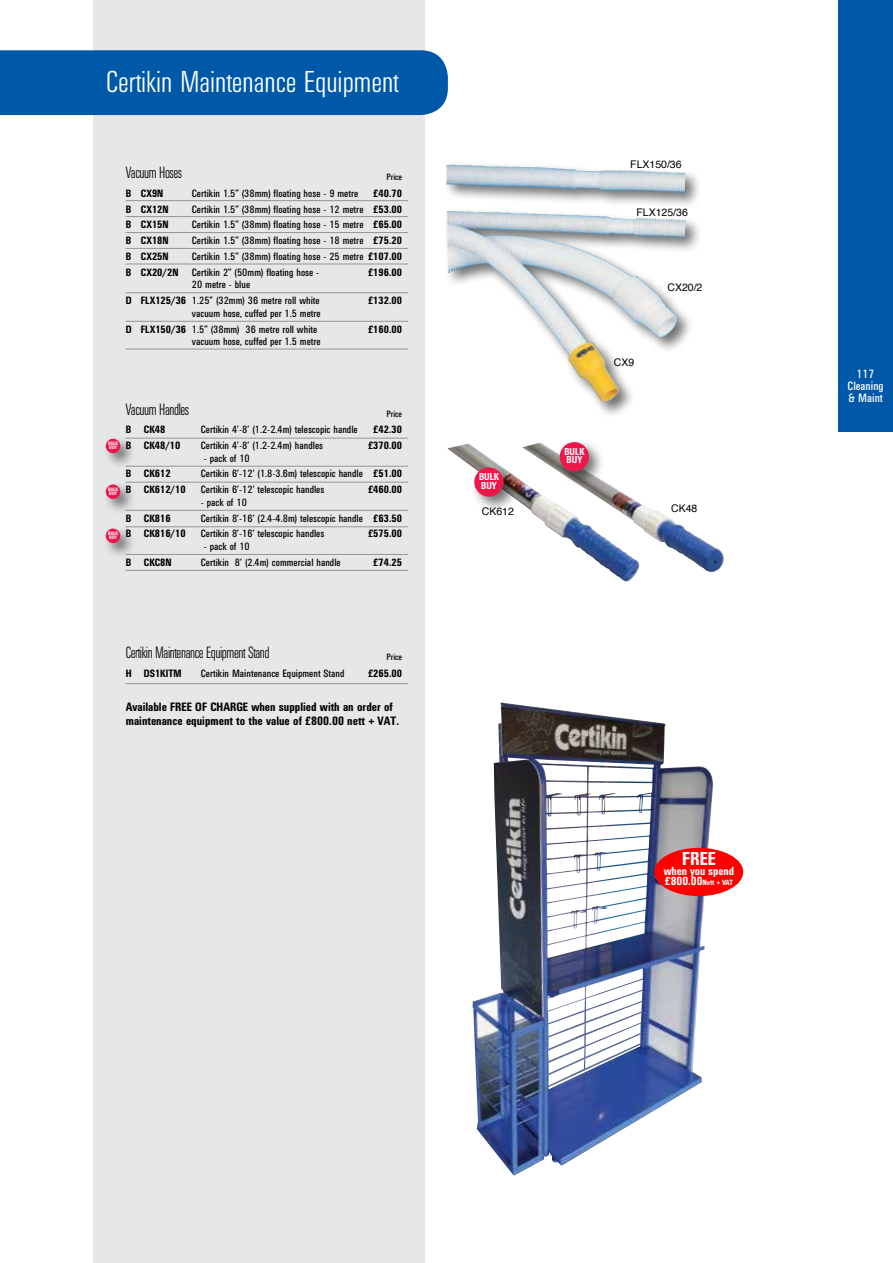
<style>
.page{position:relative;width:893px;height:1263px;background:#fff}
.page>*{position:absolute;margin:0;border:0;box-sizing:border-box;transform-origin:0 0}
.t1{font:300 30px "Univers Condensed BQ";color:#fff}
.t2{font:700 18.6px "Univers Condensed BQ";color:#fff}
.t3{font:300 16.2px "Univers Condensed BQ";letter-spacing:-.03em;color:#000;scale:.83 1}
.t4{font:700 12px/14.4px "Univers Condensed BQ";color:#000}
.t5{font:12px/12px "Univers Condensed BQ";color:#fff;text-align:center}
.t6{font:700 11.55px "Univers Condensed BQ";color:#fff}
.t7{font:10.5px/15.8px "Univers Condensed BQ";color:#000;text-align:center}
.t8{font:700 10.5px "Univers Condensed BQ";color:#000}
.t9{font:10.5px "Helvetica";color:#000}
.t10{font:700 9.9px/8.4px "Univers Condensed BQ";color:#fff}
.t11{font:9px "Univers Condensed BQ";color:#000}
.t12{font:700 7.5px "Univers Condensed BQ";color:#fff}
.t13{font:700 4.95px/4.2px "Univers Condensed BQ";color:#fff}
.s1{font-weight:700}
.s2{font-size:11.55px}
</style>
<div class="page">
<div style="left:94px;top:0;width:331px;height:1263px;background:#e6e7e8"></div>
<div style="left:0;top:50px;width:448px;height:65px;background:#0058a9"></div>
<img style="left:539px;top:442px;width:185px;height:130px">
<img style="left:447px;top:443px;width:195px;height:139px">
<div style="left:556px;top:439px;width:49px;height:48px;background:#000;opacity:.55"></div>
<div style="left:560px;top:442px;width:29px;height:29px;background:#ed174c;border-radius:50%"></div>
<div style="left:471px;top:464px;width:49px;height:49px;background:#000;opacity:.55"></div>
<div style="left:474px;top:467px;width:29px;height:30px;background:#ed174c;border-radius:50%"></div>
<div style="left:839px;top:0;width:54px;height:432px;background:#0058a9"></div>
<div style="left:443px;top:161px;width:259px;height:257px;background:#000;opacity:.55"></div>
<img style="left:446px;top:165px;width:239px;height:31px">
<img style="left:472px;top:702px;width:241px;height:474px">
<hr style="left:126px;top:200px;width:282px;height:1px;background:#939598">
<hr style="left:126px;top:216px;width:282px;height:1px;background:#939598">
<hr style="left:126px;top:232px;width:282px;height:1px;background:#939598">
<hr style="left:126px;top:248px;width:282px;height:1px;background:#939598">
<hr style="left:126px;top:321px;width:282px;height:1px;background:#939598">
<hr style="left:126px;top:264px;width:282px;height:1px;background:#939598">
<hr style="left:126px;top:349px;width:282px;height:1px;background:#939598">
<hr style="left:126px;top:292px;width:282px;height:1px;background:#939598">
<hr style="left:126px;top:683px;width:282px;height:1px;background:#939598">
<div style="left:103px;top:435px;width:34px;height:34px;background:#000;opacity:.55"></div>
<div style="left:106px;top:439px;width:14px;height:14px;background:#ed174c;border-radius:50%"></div>
<div style="left:103px;top:481px;width:34px;height:34px;background:#000;opacity:.55"></div>
<div style="left:106px;top:484px;width:14px;height:15px;background:#ed174c;border-radius:50%"></div>
<div style="left:103px;top:525px;width:34px;height:34px;background:#000;opacity:.55"></div>
<div style="left:106px;top:528px;width:14px;height:15px;background:#ed174c;border-radius:50%"></div>
<hr style="left:126px;top:438px;width:282px;height:1px;background:#939598">
<hr style="left:126px;top:466px;width:282px;height:1px;background:#939598">
<hr style="left:126px;top:510px;width:282px;height:1px;background:#939598">
<hr style="left:126px;top:526px;width:282px;height:1px;background:#939598">
<hr style="left:126px;top:554px;width:282px;height:1px;background:#939598">
<hr style="left:126px;top:570px;width:282px;height:1px;background:#939598">
<hr style="left:126px;top:482px;width:282px;height:1px;background:#939598">
<div style="left:654px;top:848px;width:89px;height:48px;background:#f00;border-radius:50%"></div>
<h1 class="t1" style="left:106px;top:65px;width:294px">Certikin Maintenance Equipment</h1>
<h3 class="t3" style="left:126px;top:164px;width:69px">Vacuum Hoses</h3>
<p class="t11" style="left:387px;top:172px;width:17px">Price</p>
<p class="t8" style="left:126px;top:187px;width:39px">B CX9N</p>
<p class="t7" style="left:192px;top:186px;width:168px">Certikin 1.5” (38mm) floating hose - 9 metre</p>
<p class="t8" style="left:373px;top:187px;width:30px">£40.70</p>
<p class="t8" style="left:126px;top:203px;width:44px">B CX12N</p>
<p class="t7" style="left:192px;top:201px;width:211px">Certikin 1.5” (38mm) floating hose - 12 metre <span class="s1">£53.00</span></p>
<p class="t8" style="left:126px;top:219px;width:44px">B CX15N</p>
<p class="t7" style="left:192px;top:217px;width:211px">Certikin 1.5” (38mm) floating hose - 15 metre <span class="s1">£65.00</span></p>
<p class="t8" style="left:126px;top:235px;width:44px">B CX18N</p>
<p class="t7" style="left:192px;top:233px;width:211px">Certikin 1.5” (38mm) floating hose - 18 metre <span class="s1">£75.20</span></p>
<p class="t8" style="left:126px;top:250px;width:44px">B CX25N</p>
<p class="t7" style="left:192px;top:249px;width:211px">Certikin 1.5” (38mm) floating hose - 25 metre <span class="s1">£107.00</span></p>
<p class="t8" style="left:126px;top:266px;width:54px">B CX20/2N</p>
<p class="t7" style="left:192px;top:265px;width:129px">Certikin 2” (50mm) floating hose -</p>
<p class="t8" style="left:368px;top:266px;width:35px">£196.00</p>
<p class="t7" style="left:126px;top:277px;width:195px">20 metre - blue<br><span class="s1">D FLX125/36</span> 1.25” (32mm) 36 metre roll white</p>
<p class="t8" style="left:368px;top:295px;width:35px">£132.00</p>
<p class="t7" style="left:126px;top:306px;width:196px;text-align:left;text-indent:66px">vacuum hose, cuffed per 1.5 metre<br><span class="s1">D FLX150/36</span> 1.5” (38mm) 36 metre roll white</p>
<p class="t7" style="left:192px;top:334px;width:130px">vacuum hose, cuffed per 1.5 metre</p>
<p class="t8" style="left:368px;top:323px;width:35px">£160.00</p>
<h3 class="t3" style="left:126px;top:400px;width:78px">Vacuum Handles</h3>
<p class="t11" style="left:387px;top:409px;width:17px">Price</p>
<p class="t13" style="left:108px;top:441px;width:12px">BULK<br>BUY</p>
<p class="t13" style="left:108px;top:487px;width:12px">BULK<br>BUY</p>
<p class="t13" style="left:108px;top:531px;width:12px">BULK<br>BUY</p>
<p class="t8" style="left:126px;top:424px;width:41px">B CK48</p>
<p class="t7" style="left:201px;top:422px;width:158px">Certikin 4’-8’ (1.2-2.4m) telescopic handle</p>
<p class="t8" style="left:373px;top:424px;width:30px">£42.30</p>
<p class="t8" style="left:126px;top:439px;width:56px">B CK48/10</p>
<p class="t7" style="left:201px;top:438px;width:124px">Certikin 4’-8’ (1.2-2.4m) handles</p>
<p class="t8" style="left:368px;top:439px;width:35px">£370.00</p>
<p class="t7" style="left:204px;top:450px;width:48px">- pack of 10</p>
<p class="t8" style="left:126px;top:468px;width:46px">B CK612</p>
<p class="t7" style="left:201px;top:466px;width:203px">Certikin 6’-12’ (1.8-3.6m) telescopic handle <span class="s1">£51.00</span></p>
<p class="t8" style="left:126px;top:484px;width:61px">B CK612/10</p>
<p class="t7" style="left:201px;top:482px;width:125px">Certikin 6’-12’ telescopic handles</p>
<p class="t8" style="left:368px;top:484px;width:35px">£460.00</p>
<p class="t7" style="left:201px;top:495px;width:48px">- pack of 10</p>
<p class="t8" style="left:126px;top:512px;width:46px">B CK816</p>
<p class="t7" style="left:201px;top:510px;width:203px">Certikin 8’-16’ (2.4-4.8m) telescopic handle <span class="s1">£63.50</span></p>
<p class="t8" style="left:126px;top:528px;width:61px">B CK816/10</p>
<p class="t7" style="left:201px;top:526px;width:125px">Certikin 8’-16’ telescopic handles</p>
<p class="t8" style="left:368px;top:528px;width:35px">£575.00</p>
<p class="t7" style="left:204px;top:539px;width:48px">- pack of 10</p>
<p class="t8" style="left:126px;top:556px;width:47px">B CKC8N</p>
<p class="t7" style="left:201px;top:555px;width:141px">Certikin 8’ (2.4m) commercial handle</p>
<p class="t8" style="left:373px;top:556px;width:30px">£74.25</p>
<h3 class="t3" style="left:126px;top:644px;width:175px">Certikin Maintenance Equipment Stand</h3>
<p class="t11" style="left:387px;top:652px;width:17px">Price</p>
<p class="t8" style="left:126px;top:667px;width:57px">H DS1KITM</p>
<p class="t7" style="left:201px;top:665px;width:145px">Certikin Maintenance Equipment Stand</p>
<p class="t8" style="left:368px;top:667px;width:35px">£265.00</p>
<p class="t4" style="left:126px;top:700px;width:275px">Available FREE OF CHARGE when supplied with an order of maintenance equipment to the value of £800.00 nett + VAT.</p>
<p class="t9" style="left:630px;top:156px;width:53px">FLX150/36</p>
<p class="t9" style="left:636px;top:204px;width:53px">FLX125/36</p>
<p class="t10" style="left:479px;top:473px;width:22px">BULK<br>BUY</p>
<p class="t9" style="left:614px;top:354px;width:22px">CX9</p>
<p class="t10" style="left:564px;top:448px;width:22px">BULK<br>BUY</p>
<p class="t9" style="left:667px;top:280px;width:37px">CX20/2</p>
<p class="t9" style="left:482px;top:503px;width:34px">CK612</p>
<p class="t9" style="left:671px;top:500px;width:28px">CK48</p>
<h2 class="t2" style="left:682px;top:848px;width:35px">FREE</h2>
<p class="t6" style="left:664px;top:865px;width:72px">when you spend</p>
<p class="t12" style="left:665px;top:879px;width:69px"><span class="s2">£800.00</span>Nett + VAT</p>
<p class="t5" style="left:848px;top:368px;width:37px">117<br>Cleaning &amp; Maint</p>
</div>
